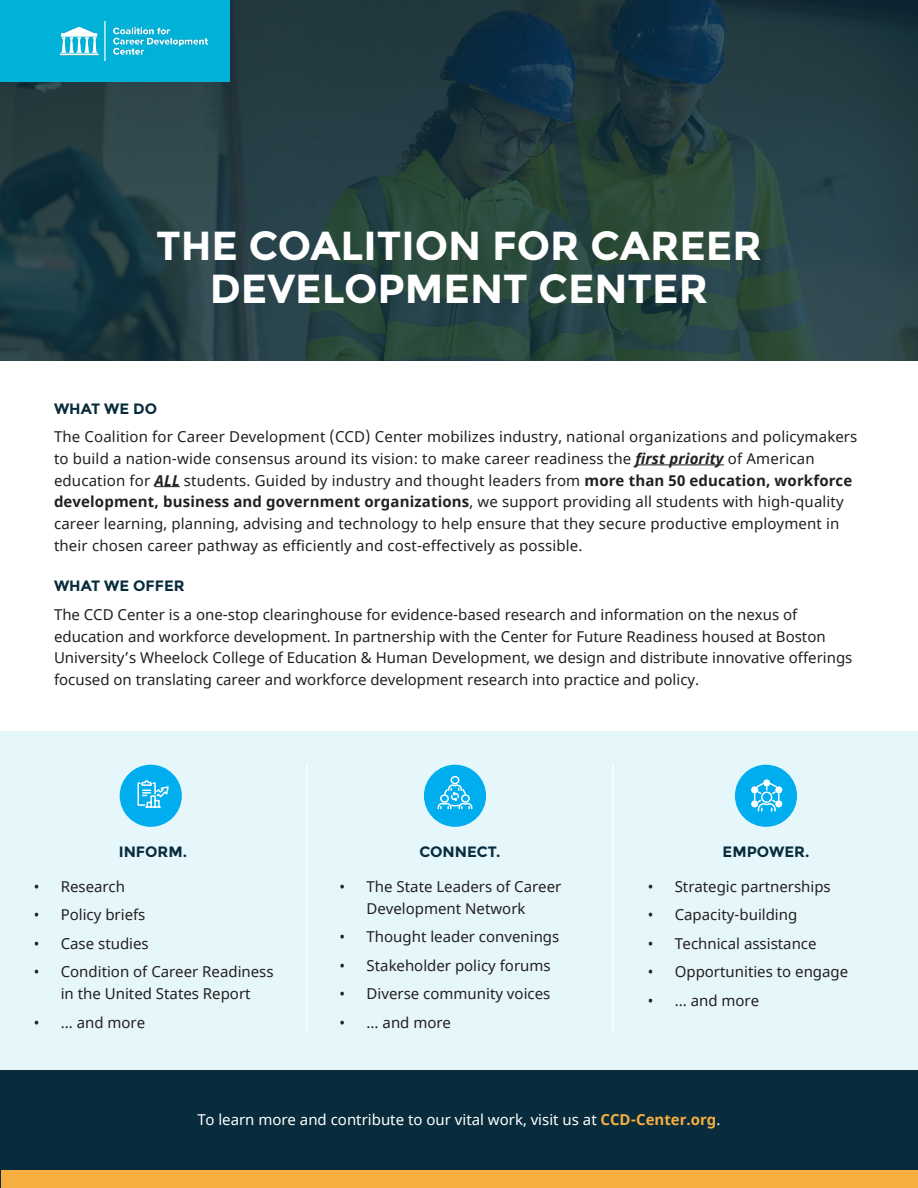
<style>
.page{position:relative;width:918px;height:1188px;background:#fff}
.page>*{position:absolute;margin:0;border:0;box-sizing:border-box;transform-origin:0 0}
.t1{font:700 40.5px/43.5px "Montserrat";color:#fff;text-align:center}
.t2{font:15px/21.8px "Noto Sans";color:#231f20}
.t3{font:15px "Noto Sans";color:#fff}
.Heading_1{font:700 15px "Montserrat";color:#082c3c}
.s1{font-weight:700;font-style:italic}
.s2{font-weight:700}
.s3{font-weight:700;color:#f6ae41}
</style>
<div class="page">
<div style="left:1px;top:731px;width:917px;height:398px;background:#e6f7fb"></div>
<div style="left:1px;top:1071px;width:917px;height:117px;background:#082c3c"></div>
<div style="left:2px;top:1170px;width:916px;height:18px;background:#f6ae41"></div>
<img style="left:0;top:0;width:918px;height:361px">
<hr style="left:635px;top:465px;width:89px;height:1px;background:#231f20">
<svg style="left:155px;top:486px;width:25px;height:1px"></svg>
<div style="left:0;top:0;width:230px;height:81px;background:#00b1d8"></div>
<img style="left:59px;top:21px;width:148px;height:39px">
<hr style="left:306px;top:765px;width:1px;height:269px;background:#fff">
<hr style="left:612px;top:765px;width:2px;height:269px;background:#fff">
<div style="left:120px;top:765px;width:62px;height:62px;background:#00aeef;border-radius:50%"></div>
<div style="left:424px;top:765px;width:62px;height:62px;background:#00aeef;border-radius:50%"></div>
<div style="left:735px;top:765px;width:62px;height:62px;background:#00aeef;border-radius:50%"></div>
<svg style="left:137px;top:780px;width:32px;height:28px"></svg>
<svg style="left:437px;top:775px;width:36px;height:35px"></svg>
<svg style="left:751px;top:779px;width:32px;height:33px"></svg>
<p class="t1" style="left:156px;top:224px;width:607px">THE COALITION FOR CAREER<br>DEVELOPMENT CENTER</p>
<h1 class="Heading_1" style="left:54px;top:399px;width:105px">WHAT WE DO</h1>
<p class="t2" style="left:54px;top:426px;width:805px">The Coalition for Career Development (CCD) Center mobilizes industry, national organizations and policymakers to build a nation-wide consensus around its vision: to make career readiness the <span class="s1">first priority</span> of American education for <span class="s1">ALL</span> students. Guided by industry and thought leaders from <span class="s2">more than 50 education, workforce development, business and government organizations</span>, we support providing all students with high-quality career learning, planning, advising and technology to help ensure that they secure productive employment in their chosen career pathway as efficiently and cost-effectively as possible.</p>
<h1 class="Heading_1" style="left:54px;top:577px;width:132px">WHAT WE OFFER</h1>
<p class="t2" style="left:54px;top:604px;width:800px">The CCD Center is a one-stop clearinghouse for evidence-based research and information on the nexus of education and workforce development. In partnership with the Center for Future Readiness housed at Boston University’s Wheelock College of Education &amp; Human Development, we design and distribute innovative offerings focused on translating career and workforce development research into practice and policy.</p>
<h1 class="Heading_1" style="left:119px;top:843px;width:70px">INFORM.</h1>
<p class="t2" style="left:34px;top:876px;width:93px">• Research</p>
<p class="t2" style="left:34px;top:905px;width:113px">• Policy briefs</p>
<p class="t2" style="left:34px;top:933px;width:117px">• Case studies</p>
<p class="t2" style="left:34px;top:962px;width:241px;text-align:center">• Condition of Career Readiness in the United States Report</p>
<p class="t2" style="left:34px;top:1012px;width:113px">• … and more</p>
<h1 class="Heading_1" style="left:419px;top:843px;width:83px">CONNECT.</h1>
<p class="t2" style="left:340px;top:876px;width:223px;text-align:center">• The State Leaders of Career<br>Development Network</p>
<p class="t2" style="left:340px;top:926px;width:221px">• Thought leader convenings</p>
<p class="t2" style="left:340px;top:955px;width:213px">• Stakeholder policy forums</p>
<p class="t2" style="left:340px;top:983px;width:212px">• Diverse community voices</p>
<p class="t2" style="left:340px;top:1013px;width:113px">• … and more</p>
<h1 class="Heading_1" style="left:723px;top:843px;width:88px">EMPOWER.</h1>
<p class="t2" style="left:648px;top:876px;width:185px">• Strategic partnerships</p>
<p class="t2" style="left:648px;top:905px;width:151px">• Capacity-building</p>
<p class="t2" style="left:648px;top:933px;width:170px">• Technical assistance</p>
<p class="t2" style="left:648px;top:962px;width:202px">• Opportunities to engage</p>
<p class="t2" style="left:648px;top:990px;width:113px">• … and more</p>
<p class="t3" style="left:198px;top:1109px;width:524px">To learn more and contribute to our vital work, visit us at <span class="s3">CCD-Center.org</span>.</p>
</div>
